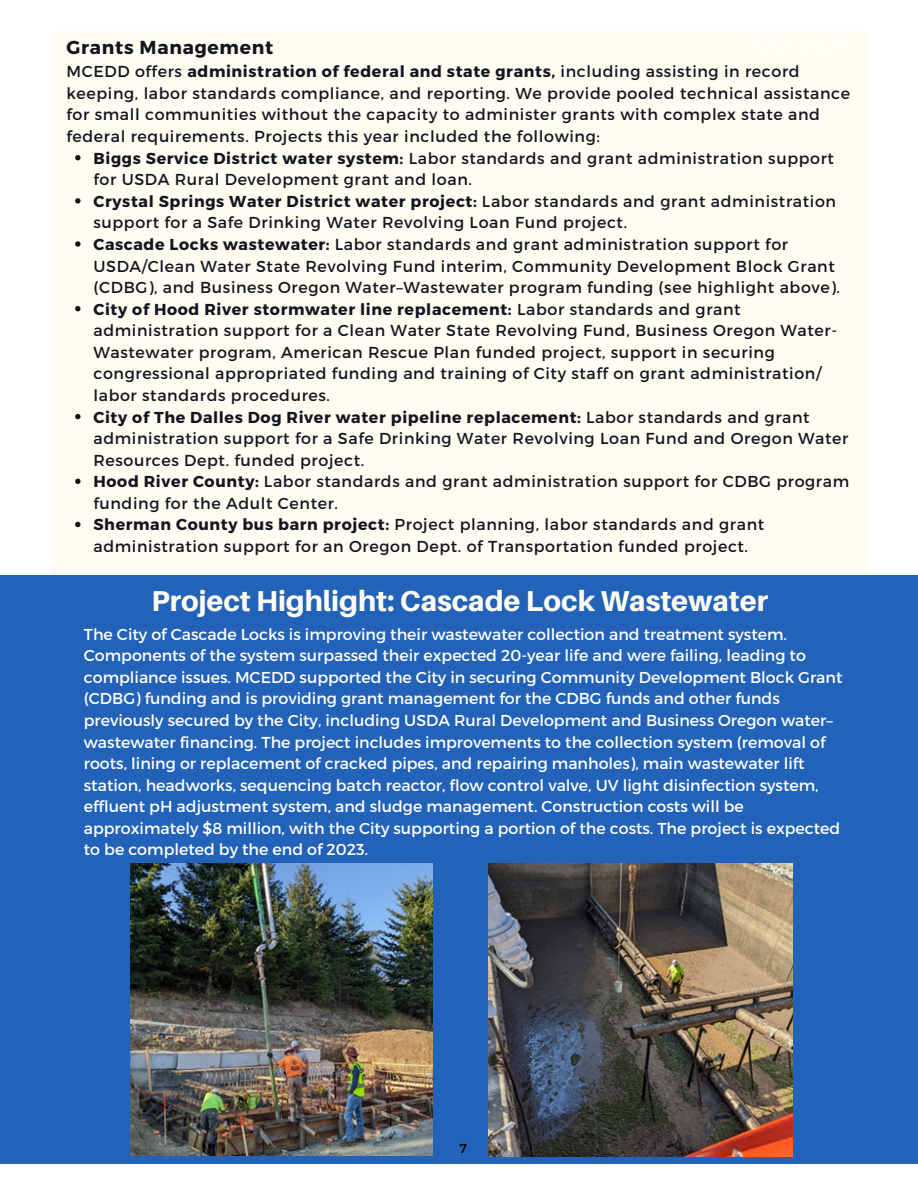
<style>
.page{position:relative;width:918px;height:1188px;background:#fff}
.page>*{position:absolute;margin:0;border:0;box-sizing:border-box;transform-origin:0 0}
.t1{font:800 28.8px "Aileron";color:#fffdf1}
.t2{font:700 18.75px "Montserrat";letter-spacing:.04em;color:#11151f}
.t3{font:15.9px/21.6px "Montserrat";letter-spacing:.04em;color:#11151f}
.t4{font:15.75px/21.6px "Montserrat";color:#fff}
.t5{font:12.9px "Montserrat";color:#000}
.s1{font-weight:700}
</style>
<div class="page">
<div style="left:52px;top:31px;width:814px;height:1133px;background:#fffdf1"></div>
<svg style="left:75px;top:155px;width:6px;height:5px"></svg>
<svg style="left:75px;top:198px;width:6px;height:6px"></svg>
<svg style="left:75px;top:241px;width:6px;height:6px"></svg>
<svg style="left:75px;top:306px;width:6px;height:5px"></svg>
<svg style="left:75px;top:414px;width:6px;height:5px"></svg>
<svg style="left:75px;top:479px;width:6px;height:5px"></svg>
<svg style="left:75px;top:522px;width:6px;height:5px"></svg>
<div style="left:0;top:576px;width:918px;height:588px;background:#2262b8"></div>
<img style="left:130px;top:864px;width:303px;height:291px">
<img style="left:488px;top:864px;width:304px;height:292px">
<p class="t2" style="left:67px;top:35px;width:208px">Grants Management</p>
<p class="t3" style="left:67px;top:60px;width:785px">MCEDD offers <span class="s1">administration of federal and state grants,</span> including assisting in record keeping, labor standards compliance, and reporting. We provide pooled technical assistance for small communities without the capacity to administer grants with complex state and federal requirements. Projects this year included the following:</p>
<p class="t3" style="left:93px;top:146px;width:742px"><span class="s1">Biggs Service District water system:</span> Labor standards and grant administration support for USDA Rural Development grant and loan.</p>
<p class="t3" style="left:93px;top:190px;width:744px"><span class="s1">Crystal Springs Water District water project:</span> Labor standards and grant administration support for a Safe Drinking Water Revolving Loan Fund project.</p>
<p class="t3" style="left:93px;top:233px;width:748px"><span class="s1">Cascade Locks wastewater:</span> Labor standards and grant administration support for<br>USDA/Clean Water State Revolving Fund interim, Community Development Block Grant (CDBG), and Business Oregon Water–Wastewater program funding (see highlight above).</p>
<p class="t3" style="left:93px;top:297px;width:745px"><span class="s1">City of Hood River stormwater line replacement:</span> Labor standards and grant administration support for a Clean Water State Revolving Fund, Business Oregon Water-Wastewater program, American Rescue Plan funded project, support in securing congressional appropriated funding and training of City staff on grant administration/ labor standards procedures.</p>
<p class="t3" style="left:93px;top:405px;width:757px"><span class="s1">City of The Dalles Dog River water pipeline replacement:</span> Labor standards and grant administration support for a Safe Drinking Water Revolving Loan Fund and Oregon Water<br>Resources Dept. funded project.</p>
<p class="t3" style="left:93px;top:470px;width:757px"><span class="s1">Hood River County:</span> Labor standards and grant administration support for CDBG program funding for the Adult Center.</p>
<p class="t3" style="left:93px;top:513px;width:672px"><span class="s1">Sherman County bus barn project:</span> Project planning, labor standards and grant administration support for an Oregon Dept. of Transportation funded project.</p>
<p class="t1" style="left:152px;top:583px;width:618px">Project Highlight: Cascade Lock Wastewater</p>
<p class="t4" style="left:84px;top:622px;width:760px">The City of Cascade Locks is improving their wastewater collection and treatment system.<br>Components of the system surpassed their expected 20-year life and were failing, leading to compliance issues. MCEDD supported the City in securing Community Development Block Grant (CDBG) funding and is providing grant management for the CDBG funds and other funds previously secured by the City, including USDA Rural Development and Business Oregon water– wastewater financing. The project includes improvements to the collection system (removal of roots, lining or replacement of cracked pipes, and repairing manholes), main wastewater lift station, headworks, sequencing batch reactor, flow control valve, UV light disinfection system, effluent pH adjustment system, and sludge management. Construction costs will be approximately $8 million, with the City supporting a portion of the costs. The project is expected to be completed by the end of 2023.</p>
<p class="t5" style="left:459px;top:1140px;width:9px">7</p>
</div>
